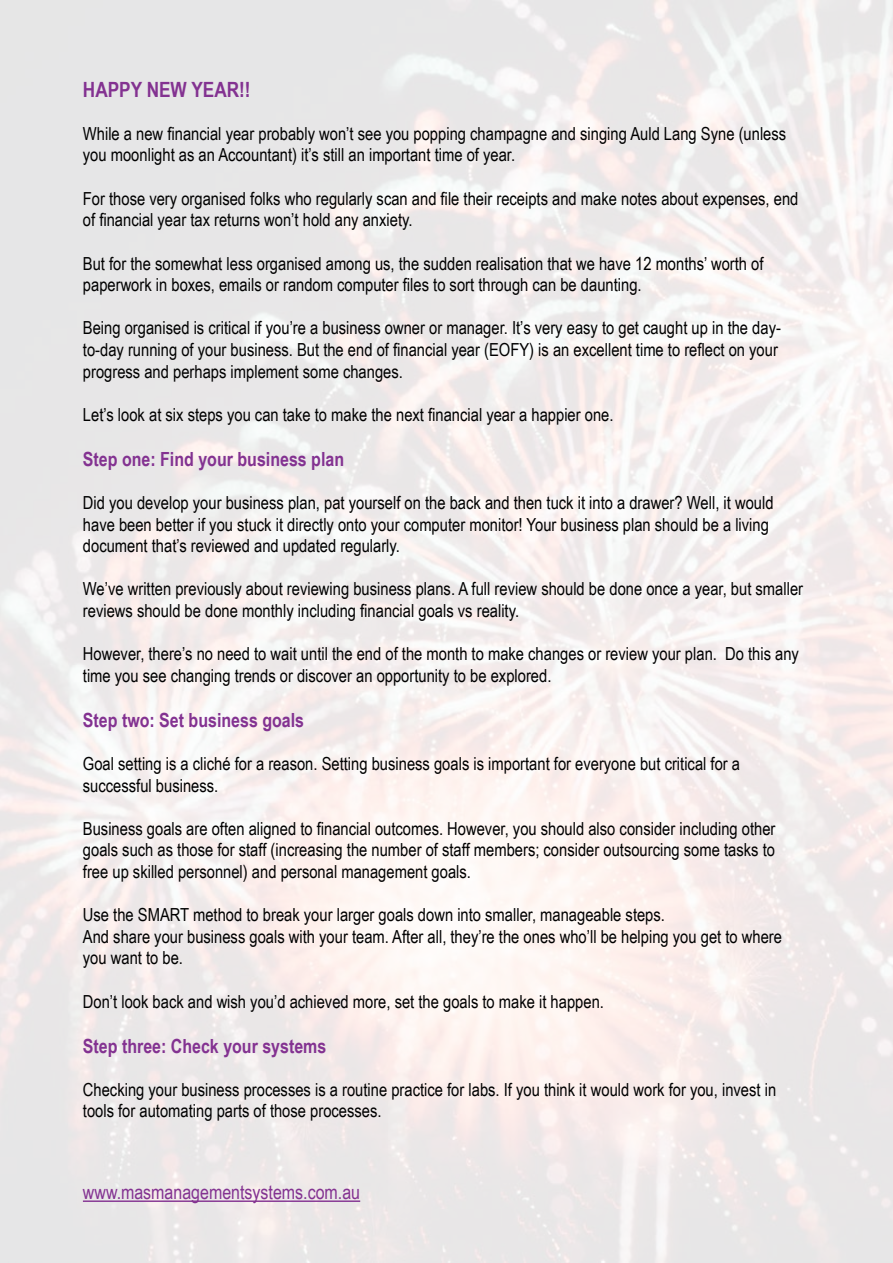
<style>
.page{position:relative;width:893px;height:1263px;background:#fff}
.page>*{position:absolute;margin:0;border:0;box-sizing:border-box;transform-origin:0 0}
.t1{font:700 21px "Arial Narrow";color:#833291}
.t2{font:700 19.5px "Arial Narrow";color:#833291}
.t3{font:19.5px "Arial Narrow";color:#833291}
.t4{font:18px/21.6px "Arial Narrow";color:#000}
</style>
<div class="page">
<hr style="left:83px;top:1200px;width:277px;height:2px;background:#833291">
<p class="t1" style="left:83px;top:73px;width:169px">HAPPY NEW YEAR!!</p>
<p class="t4" style="left:83px;top:122px;width:705px">While a new financial year probably won’t see you popping champagne and singing Auld Lang Syne (unless you moonlight as an Accountant) it’s still an important time of year.</p>
<p class="t4" style="left:83px;top:187px;width:717px">For those very organised folks who regularly scan and file their receipts and make notes about expenses, end of financial year tax returns won’t hold any anxiety.</p>
<p class="t4" style="left:83px;top:252px;width:682px">But for the somewhat less organised among us, the sudden realisation that we have 12 months’ worth of paperwork in boxes, emails or random computer files to sort through can be daunting.</p>
<p class="t4" style="left:83px;top:316px;width:700px">Being organised is critical if you’re a business owner or manager. It’s very easy to get caught up in the day&shy;to-day running of your business. But the end of financial year (EOFY) is an excellent time to reflect on your progress and perhaps implement some changes.</p>
<p class="t4" style="left:83px;top:403px;width:532px">Let’s look at six steps you can take to make the next financial year a happier one.</p>
<p class="t2" style="left:83px;top:444px;width:263px">Step one: Find your business plan</p>
<p class="t4" style="left:83px;top:491px;width:692px">Did you develop your business plan, pat yourself on the back and then tuck it into a drawer? Well, it would have been better if you stuck it directly onto your computer monitor! Your business plan should be a living document that’s reviewed and updated regularly.</p>
<p class="t4" style="left:83px;top:577px;width:722px">We’ve written previously about reviewing business plans. A full review should be done once a year, but smaller reviews should be done monthly including financial goals vs reality.</p>
<p class="t4" style="left:83px;top:642px;width:718px">However, there’s no need to wait until the end of the month to make changes or review your plan. Do this any time you see changing trends or discover an opportunity to be explored.</p>
<p class="t2" style="left:83px;top:705px;width:223px">Step two: Set business goals</p>
<p class="t4" style="left:83px;top:752px;width:659px">Goal setting is a cliché for a reason. Setting business goals is important for everyone but critical for a successful business.</p>
<p class="t4" style="left:83px;top:817px;width:694px;text-align:justify">Business goals are often aligned to financial outcomes. However, you should also consider including other goals such as those for staff (increasing the number of staff members; consider outsourcing some tasks to free up skilled personnel) and personal management goals.</p>
<p class="t4" style="left:83px;top:903px;width:701px">Use the SMART method to break your larger goals down into smaller, manageable steps.<br>And share your business goals with your team. After all, they’re the ones who’ll be helping you get to where you want to be.</p>
<p class="t4" style="left:83px;top:990px;width:523px">Don’t look back and wish you’d achieved more, set the goals to make it happen.</p>
<p class="t2" style="left:83px;top:1031px;width:245px">Step three: Check your systems</p>
<p class="t4" style="left:83px;top:1078px;width:695px">Checking your business processes is a routine practice for labs. If you think it would work for you, invest in tools for automating parts of those processes.</p>
<p class="t3" style="left:83px;top:1178px;width:279px">www.masmanagementsystems.com.au</p>
</div>
